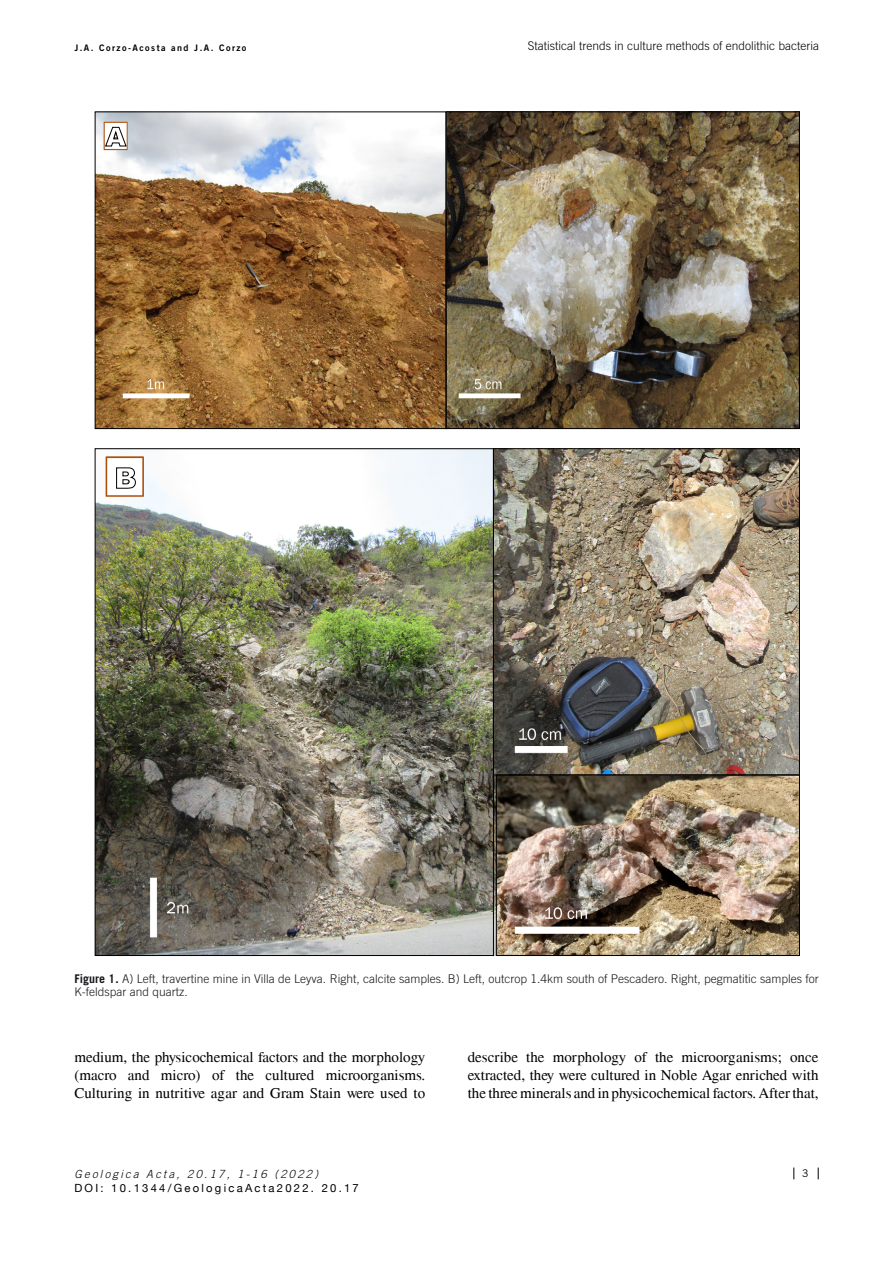
<style>
.page{position:relative;width:893px;height:1263px;background:#fff}
.page>*{position:absolute;margin:0;border:0;box-sizing:border-box;transform-origin:0 0}
.t1{font:900 28.5px "Arial";color:#fff}
.t2{font:900 26.1px "Arial";color:#fff}
.t3{font:15px/18px "Times S";color:#000;text-align:justify}
.t4{font:300 12px/13.5px "Trade Gothic LT Std";color:#1a171b}
.t5{font:300 12px "Trade Gothic LT Std";color:#000}
.t6{font:11.25px "Helvetica Neue";letter-spacing:.2em;color:#000}
.t7{font:italic 300 11.25px "Trade Gothic LT Std";letter-spacing:.2em;color:#000}
.t8{font:10.5px "Trade Gothic LT Std";color:#000}
.t9{font:9px "Trade Gothic LT Std Bd 2";letter-spacing:.16em;color:#000}
.s1{font-weight:700}
</style>
<div class="page">
<svg style="left:793px;top:1167px;width:1px;height:12px"></svg>
<svg style="left:818px;top:1167px;width:1px;height:12px"></svg>
<img style="left:97px;top:114px;width:701px;height:313px">
<img style="left:97px;top:450px;width:701px;height:505px">
<div style="left:493px;top:448px;width:307px;height:327px;border:1px solid #000"></div>
<div style="left:496px;top:775px;width:304px;height:181px;border:1px solid #000"></div>
<div style="left:95px;top:112px;width:351px;height:317px;border:1px solid #000"></div>
<div style="left:446px;top:112px;width:354px;height:317px;border:1px solid #000"></div>
<svg style="left:105px;top:127px;width:22px;height:20px"></svg>
<svg style="left:116px;top:467px;width:20px;height:22px"></svg>
<p class="t9" style="left:74px;top:42px;width:174px">J.A. Corzo-Acosta and J.A. Corzo</p>
<p class="t5" style="left:528px;top:39px;width:293px">Statistical trends in culture methods of endolithic bacteria</p>
<h2 class="t2" style="left:106px;top:118px;width:22px">A</h2>
<h1 class="t1" style="left:114px;top:457px;width:24px">B</h1>
<p class="t4" style="left:75px;top:971px;width:746px"><span class="s1">Figure 1.</span> A) Left, travertine mine in Villa de Leyva. Right, calcite samples. B) Left, outcrop 1.4km south of Pescadero. Right, pegmatitic samples for<br>K-feldspar and quartz.</p>
<p class="t3" style="left:74px;top:1048px;width:352px">medium, the physicochemical factors and the morphology (macro and micro) of the cultured microorganisms.<br>Culturing in nutritive agar and Gram Stain were used to</p>
<p class="t3" style="left:468px;top:1048px;width:352px">describe the morphology of the microorganisms; once extracted, they were cultured in Noble Agar enriched with the three minerals and in physicochemical factors. After that,</p>
<p class="t7" style="left:74px;top:1167px;width:245px">Geologica Acta, 20.17, 1-16 (2022)</p>
<p class="t6" style="left:74px;top:1181px;width:286px">DOI: 10.1344/GeologicaActa2022. 20.17</p>
<p class="t8" style="left:802px;top:1167px;width:8px">3</p>
</div>
